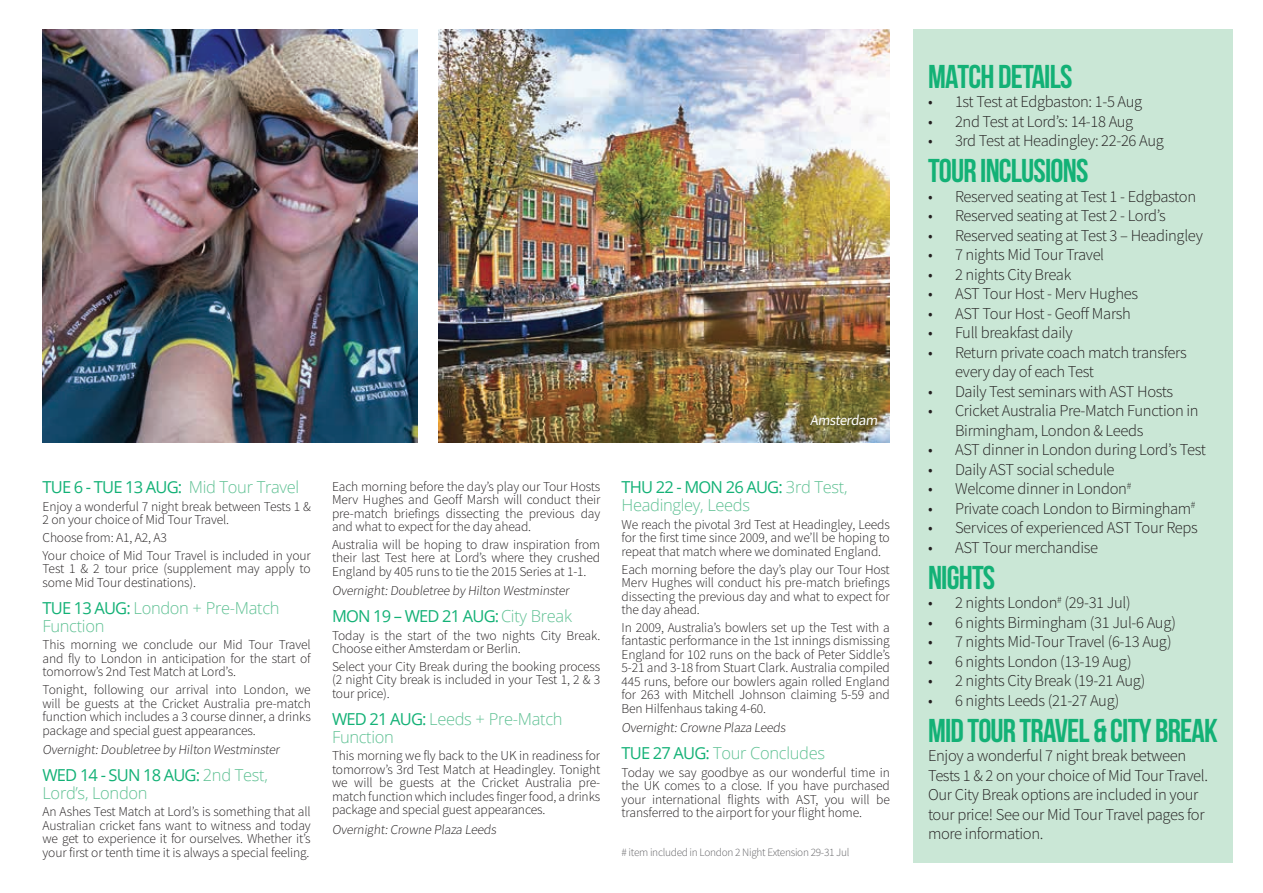
<style>
.page{position:relative;width:1263px;height:893px;background:#fff}
.page>*{position:absolute;margin:0;border:0;box-sizing:border-box;transform-origin:0 0}
.t1{font:700 33px "Bebas Neue";letter-spacing:-.025em;color:#13b176}
.t2{font:300 16.5px/19.5px "Source Sans Pro";letter-spacing:-.02em;color:#231f20}
.t3{font:300 16.5px/18px "Open Sans";letter-spacing:-.02em;color:#60c194}
.t4{font:16.5px "Open Sans";letter-spacing:-.05em;color:#13b176}
.t5{font:14.7px "Source Sans Pro";color:#fff}
.t6{font:300 13.5px/13.5px "Source Sans Pro";letter-spacing:-.01em;color:#231f20;text-align:justify}
.t7{font:300 11.25px "Source Sans Pro";letter-spacing:-.025em;color:#636366}
.s1{font-weight:300;color:#60c194}
.s2{font-weight:400;color:#13b176}
</style>
<div class="page">
<img style="left:438px;top:30px;width:452px;height:412px">
<img style="left:43px;top:30px;width:374px;height:412px">
<div style="left:913px;top:30px;width:320px;height:833px;background:#cae7d6"></div>
<p class="t5" style="left:810px;top:411px;width:71px">Amsterdam</p>
<p class="t4" style="left:43px;top:476px;width:258px">TUE 6 - TUE 13 AUG: <span class="s1">Mid Tour Travel</span></p>
<p class="t6" style="left:43px;top:500px;width:270px">Enjoy a wonderful 7 night break between Tests 1 &amp;<br>2 on your choice of Mid Tour Travel.</p>
<p class="t6" style="left:43px;top:529px;width:270px;line-height:17.7px">Choose from: A1, A2, A3<br>Your choice of Mid Tour Travel is included in your</p>
<p class="t6" style="left:43px;top:562px;width:270px">Test 1 &amp; 2 tour price (supplement may apply to some Mid Tour destinations).</p>
<p class="t3" style="left:43px;top:598px;width:239px"><span class="s2">TUE 13 AUG:</span> London + Pre-Match<br>Function</p>
<p class="t6" style="left:43px;top:638px;width:270px">This morning we conclude our Mid Tour Travel and fly to London in anticipation for the start of tomorrow’s 2nd Test Match at Lord’s.</p>
<p class="t6" style="left:43px;top:683px;width:270px">Tonight, following our arrival into London, we will be guests at the Cricket Australia pre-match function which includes a 3 course dinner, a drinks package and special guest appearances.</p>
<p class="t6" style="left:43px;top:743px;width:241px">Overnight:Doubletree by Hilton Westminster</p>
<p class="t3" style="left:43px;top:765px;width:227px"><span class="s2">WED 14 - SUN 18 AUG:</span> 2nd Test,<br>Lord’s, London</p>
<p class="t6" style="left:43px;top:805px;width:270px">An Ashes Test Match at Lord’s is something that all Australian cricket fans want to witness and today we get to experience it for ourselves. Whether it’s your first or tenth time it is always a special feeling.</p>
<p class="t6" style="left:332px;top:479px;width:270px">Each morning before the day’s play our Tour Hosts Merv Hughes and Geoff Marsh will conduct their pre-match briefings dissecting the previous day and what to expect for the day ahead.</p>
<p class="t6" style="left:332px;top:538px;width:270px">Australia will be hoping to draw inspiration from their last Test here at Lord’s where they crushed England by 405 runs to tie the 2015 Series at 1-1.</p>
<p class="t6" style="left:332px;top:584px;width:241px">Overnight:Doubletree by Hilton Westminster</p>
<p class="t4" style="left:332px;top:605px;width:241px">MON 19 – WED 21 AUG:<span class="s1">City Break</span></p>
<p class="t6" style="left:332px;top:628px;width:270px">Today is the start of the two nights City Break.<br>Choose either Amsterdam or Berlin.</p>
<p class="t6" style="left:332px;top:660px;width:270px">Select your City Break during the booking process (2 night City break is included in your Test 1, 2 &amp; 3 tour price).</p>
<p class="t3" style="left:332px;top:709px;width:232px"><span class="s2">WED 21 AUG:</span> Leeds + Pre-Match<br>Function</p>
<p class="t6" style="left:332px;top:749px;width:270px">This morning we fly back to the UK in readiness for tomorrow’s 3rd Test Match at Headingley. Tonight we will be guests at the Cricket Australia pre&shy;match function which includes finger food, a drinks package and special guest appearances.</p>
<p class="t6" style="left:332px;top:822px;width:168px">Overnight:Crowne Plaza Leeds</p>
<p class="t3" style="left:621px;top:478px;width:228px"><span class="s2">THU 22 - MON 26 AUG:</span> 3rd Test,<br>Headingley, Leeds</p>
<p class="t6" style="left:621px;top:518px;width:270px">We reach the pivotal 3rd Test at Headingley, Leeds for the first time since 2009, and we’ll be hoping to repeat that match where we dominated England.</p>
<p class="t6" style="left:621px;top:562px;width:270px">Each morning before the day’s play our Tour Host Merv Hughes will conduct his pre-match briefings dissecting the previous day and what to expect for the day ahead.</p>
<p class="t6" style="left:621px;top:621px;width:270px">In 2009, Australia’s bowlers set up the Test with a fantastic performance in the 1st innings dismissing England for 102 runs on the back of Peter Siddle’s 5-21 and 3-18 from Stuart Clark. Australia compiled 445 runs, before our bowlers again rolled England for 263 with Mitchell Johnson claiming 5-59 and Ben Hilfenhaus taking 4-60.</p>
<p class="t6" style="left:621px;top:721px;width:168px">Overnight:Crowne Plaza Leeds</p>
<p class="t3" style="left:621px;top:743px;width:205px"><span class="s2">TUE 27 AUG:</span> Tour Concludes</p>
<p class="t6" style="left:621px;top:765px;width:270px">Today we say goodbye as our wonderful time in the UK comes to a close. If you have purchased your international flights with AST, you will be transferred to the airport for your flight home.</p>
<p class="t7" style="left:621px;top:845px;width:229px"># item included in London 2 Night Extension 29-31 Jul</p>
<h1 class="t1" style="left:928px;top:58px;width:146px">MATCH DETAILS</h1>
<p class="t2" style="left:928px;top:92px;width:216px">• 1st Test at Edgbaston: 1-5 Aug</p>
<p class="t2" style="left:928px;top:111px;width:207px">• 2nd Test at Lord’s: 14-18 Aug</p>
<p class="t2" style="left:928px;top:131px;width:237px">• 3rd Test at Headingley: 22-26 Aug</p>
<h1 class="t1" style="left:928px;top:153px;width:162px">TOUR INCLUSIONS</h1>
<p class="t2" style="left:928px;top:186px;width:270px">• Reserved seating at Test 1 - Edgbaston</p>
<p class="t2" style="left:928px;top:206px;width:239px">• Reserved seating at Test 2 - Lord’s</p>
<p class="t2" style="left:928px;top:225px;width:276px">• Reserved seating at Test 3 – Headingley</p>
<p class="t2" style="left:928px;top:245px;width:178px">• 7 nights Mid Tour Travel</p>
<p class="t2" style="left:928px;top:264px;width:145px">• 2 nights City Break</p>
<p class="t2" style="left:928px;top:284px;width:212px">• AST Tour Host - Merv Hughes</p>
<p class="t2" style="left:928px;top:303px;width:204px">• AST Tour Host - Geoff Marsh</p>
<p class="t2" style="left:928px;top:323px;width:146px">• Full breakfast daily</p>
<p class="t2" style="left:955px;top:342px;width:233px;text-indent:-27px">• Return private coach match transfers every day of each Test</p>
<p class="t2" style="left:928px;top:381px;width:247px">• Daily Test seminars with AST Hosts</p>
<p class="t2" style="left:955px;top:401px;width:245px;text-indent:-27px">• Cricket Australia Pre-Match Function in<br>Birmingham, London &amp; Leeds</p>
<p class="t2" style="left:928px;top:440px;width:280px">• AST dinner in London during Lord’s Test</p>
<p class="t2" style="left:928px;top:459px;width:188px">• Daily AST social schedule</p>
<p class="t2" style="left:928px;top:479px;width:205px">• Welcome dinner in London<sup>#</sup></p>
<p class="t2" style="left:928px;top:498px;width:269px">• Private coach London to Birmingham<sup>#</sup></p>
<p class="t2" style="left:928px;top:518px;width:271px">• Services of experienced AST Tour Reps</p>
<p class="t2" style="left:928px;top:537px;width:172px">• AST Tour merchandise</p>
<h1 class="t1" style="left:928px;top:559px;width:69px">NIGHTS</h1>
<p class="t2" style="left:928px;top:593px;width:204px">• 2 nights London<sup>#</sup> (29-31 Jul)</p>
<p class="t2" style="left:928px;top:612px;width:249px">• 6 nights Birmingham (31 Jul-6 Aug)</p>
<p class="t2" style="left:928px;top:632px;width:245px">• 7 nights Mid-Tour Travel (6-13 Aug)</p>
<p class="t2" style="left:928px;top:651px;width:205px">• 6 nights London (13-19 Aug)</p>
<p class="t2" style="left:928px;top:671px;width:219px">• 2 nights City Break (19-21 Aug)</p>
<p class="t2" style="left:928px;top:690px;width:193px">• 6 nights Leeds (21-27 Aug)</p>
<h1 class="t1" style="left:928px;top:712px;width:291px">MID TOUR TRAVEL &amp; CITY BREAK</h1>
<p class="t2" style="left:928px;top:746px;width:281px">Enjoy a wonderful 7 night break between Tests 1 &amp; 2 on your choice of Mid Tour Travel.<br>Our City Break options are included in your tour price! See our Mid Tour Travel pages for more information.</p>
</div>
